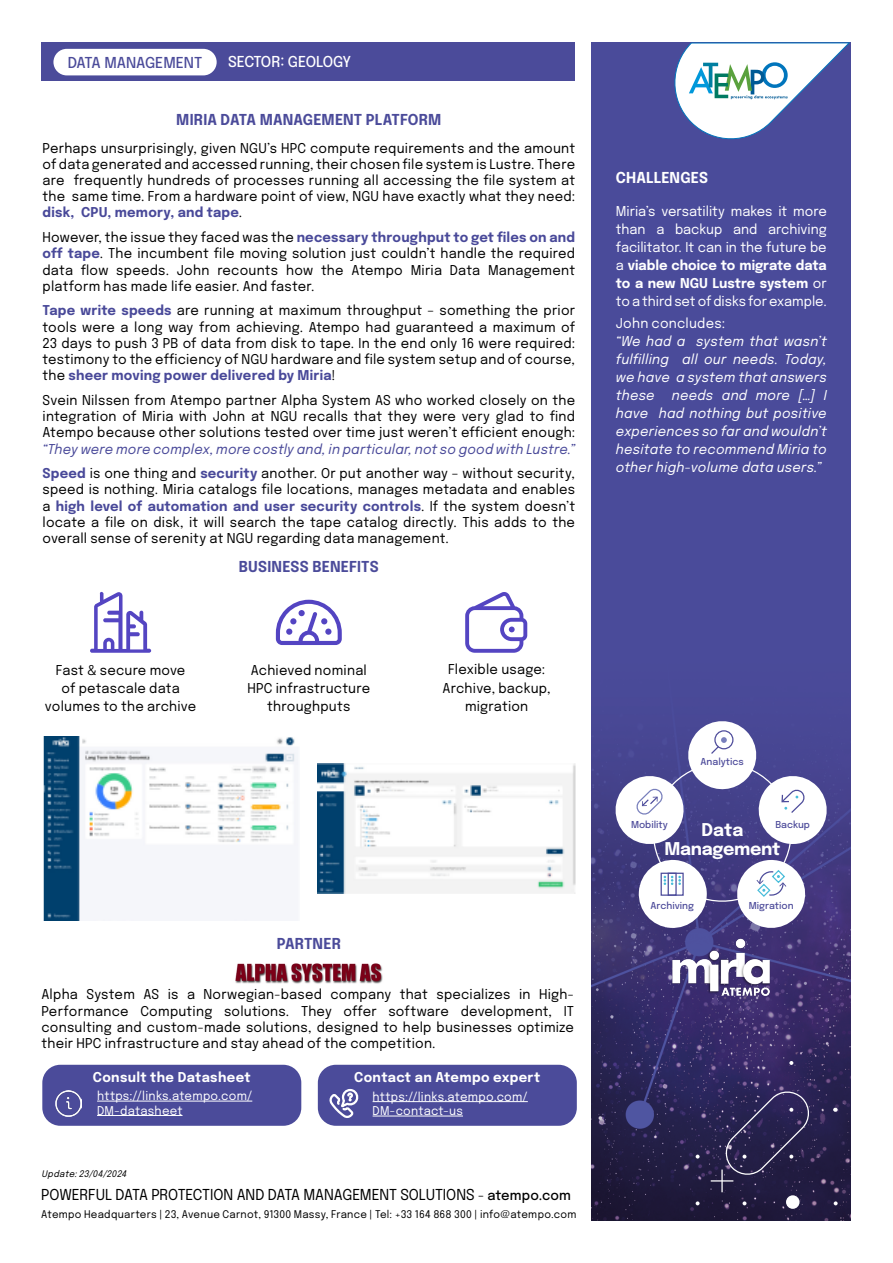
<style>
.page{position:relative;width:893px;height:1263px;background:#fff}
.page>*{position:absolute;margin:0;border:0;box-sizing:border-box;transform-origin:0 0}
.t1{font:700 17.55px/19.5px "Epilogue";letter-spacing:-.02em;color:#fff;text-align:center}
.t2{font:15px "Epilogue";letter-spacing:-.005em;color:#000}
.t3{font:700 15px "Epilogue";letter-spacing:.005em;color:#4b4b9a;scale:.96 1}
.t4{font:500 15px "Epilogue";letter-spacing:-.005em;color:#4b4b9a}
.t5{font:500 15px "Epilogue";letter-spacing:-.045em;color:#fff}
.t6{font:700 15px "Epilogue";letter-spacing:.005em;color:#fff;scale:.96 1}
.t7{font:13.5px/16.2px "Epilogue";letter-spacing:.015em;color:#000;text-align:justify}
.t8{font:italic 13.5px/18px "Epilogue";letter-spacing:.02em;color:#fff;text-align:justify}
.t9{font:13.5px/18px "Epilogue";color:#fff;text-align:justify}
.t10{font:italic 13.5px/24.8px "Epilogue";letter-spacing:.015em;color:#494999}
.t11{font:700 13.5px "Epilogue";letter-spacing:.025em;color:#fff}
.t12{font:13.5px "Epilogue";letter-spacing:.02em;color:#fff}
.t13{font:12px/14.4px "Epilogue";letter-spacing:.02em;color:#fff}
.t14{font:10.5px "Epilogue";letter-spacing:.025em;color:#000}
.t15{font:500 9.45px "Epilogue";color:#4d4b9a}
.t16{font:italic 9px "Epilogue";color:#000}
.s1{font-weight:700;color:#494999}
.s2{font-weight:700;font-style:normal}
.s3{font-style:normal;color:#000}
.s4{font-size:13.5px}
.s5{font-weight:500;font-size:13.5px}
.s6{font-weight:700}
</style>
<div class="page">
<div style="left:41px;top:43px;width:534px;height:38px;background:#4b4b9a"></div>
<img style="left:592px;top:43px;width:258px;height:1177px">
<svg style="left:615px;top:721px;width:212px;height:207px"></svg>
<svg style="left:696px;top:1154px;width:4px;height:4px"></svg>
<svg style="left:833px;top:1108px;width:5px;height:4px"></svg>
<svg style="left:696px;top:1201px;width:4px;height:4px"></svg>
<svg style="left:834px;top:1201px;width:4px;height:4px"></svg>
<svg style="left:789px;top:1061px;width:4px;height:4px"></svg>
<svg style="left:742px;top:1201px;width:4px;height:4px"></svg>
<hr style="left:721px;top:1169px;width:2px;height:23px;background:#fff">
<svg style="left:711px;top:1088px;width:101px;height:93px;background:#312b55"></svg>
<div style="left:786px;top:1195px;width:13px;height:14px;background:#fff;border-radius:50%"></div>
<svg style="left:669px;top:42px;width:181px;height:103px"></svg>
<img style="left:644px;top:911px;width:154px;height:112px">
<div style="left:53px;top:49px;width:164px;height:26px;background:#fff;border-radius:13px"></div>
<img style="left:43px;top:736px;width:255px;height:185px">
<img style="left:318px;top:764px;width:257px;height:130px">
<img style="left:235px;top:963px;width:148px;height:21px">
<svg style="left:276px;top:600px;width:66px;height:45px"></svg>
<svg style="left:90px;top:592px;width:61px;height:61px"></svg>
<svg style="left:465px;top:592px;width:62px;height:61px"></svg>
<div style="left:318px;top:1065px;width:259px;height:61px;background:#4b4b9a;border-radius:18px"></div>
<hr style="left:373px;top:1101px;width:155px;height:1px;background:#fff">
<hr style="left:373px;top:1116px;width:90px;height:1px;background:#fff">
<svg style="left:329px;top:1089px;width:30px;height:28px"></svg>
<div style="left:42px;top:1065px;width:259px;height:61px;background:#4b4b9a;border-radius:18px"></div>
<hr style="left:97px;top:1101px;width:155px;height:1px;background:#fff">
<hr style="left:97px;top:1115px;width:86px;height:1px;background:#fff">
<img style="left:56px;top:1090px;width:26px;height:26px">
<p class="t4" style="left:68px;top:52px;width:136px">DATA MANAGEMENT</p>
<p class="t5" style="left:228px;top:51px;width:125px">SECTOR: GEOLOGY</p>
<p class="t3" style="left:176px;top:109px;width:278px">MIRIA DATA MANAGEMENT PLATFORM</p>
<p class="t7" style="left:43px;top:139px;width:534px">Perhaps unsurprisingly, given NGU’s HPC compute requirements and the amount of data generated and accessed running, their chosen file system is Lustre. There are frequently hundreds of processes running all accessing the file system at the same time. From a hardware point of view, NGU have exactly what they need: <span class="s1">disk, CPU, memory, and tape</span>.</p>
<p class="t7" style="left:43px;top:228px;width:534px">However, the issue they faced was the <span class="s1">necessary throughput to get files on and off tape</span>. The incumbent file moving solution just couldn’t handle the required data flow speeds. John recounts how the Atempo Miria Data Management platform has made life easier. And faster.</p>
<p class="t7" style="left:43px;top:302px;width:534px"><span class="s1">Tape write speeds</span> are running at maximum throughput – something the prior tools were a long way from achieving. Atempo had guaranteed a maximum of 23 days to push 3 PB of data from disk to tape. In the end only 16 were required: testimony to the efficiency of NGU hardware and file system setup and of course, the <span class="s1">sheer moving power delivered by Miria</span>!</p>
<p class="t7" style="left:43px;top:391px;width:534px">Svein Nilssen from Atempo partner Alpha System AS who worked closely on the integration of Miria with John at NGU recalls that they were very glad to find Atempo because other solutions tested over time just weren’t efficient enough:</p>
<p class="t10" style="left:43px;top:436px;width:534px">“They were more complex, more costly and, in particular, not so good with Lustre.”<br><span class="s2">Speed</span> <span class="s3">is one thing and</span> <span class="s2">security</span> <span class="s3">another. Or put another way – without security,</span></p>
<p class="t7" style="left:43px;top:481px;width:534px">speed is nothing. Miria catalogs file locations, manages metadata and enables a <span class="s1">high level of automation and user security controls</span>. If the system doesn’t locate a file on disk, it will search the tape catalog directly. This adds to the overall sense of serenity at NGU regarding data management.</p>
<p class="t7" style="left:45px;top:660px;width:153px;line-height:18px;text-align:center">Fast &amp; secure move<br>of petascale data volumes to the archive</p>
<p class="t3" style="left:239px;top:556px;width:147px">BUSINESS BENEFITS</p>
<p class="t7" style="left:247px;top:660px;width:124px;line-height:18px;text-align:center">Achieved nominal<br>HPC infrastructure throughputs</p>
<p class="t7" style="left:443px;top:660px;width:110px;line-height:18px;text-align:center">Flexible usage:<br>Archive, backup, migration</p>
<p class="t3" style="left:277px;top:933px;width:68px">PARTNER</p>
<p class="t7" style="left:41px;top:986px;width:534px">Alpha System AS is a Norwegian-based company that specializes in High-Performance Computing solutions. They offer software development, IT consulting and custom-made solutions, designed to help businesses optimize their HPC infrastructure and stay ahead of the competition.</p>
<p class="t11" style="left:93px;top:1067px;width:159px">Consult the Datasheet</p>
<p class="t13" style="left:97px;top:1088px;width:157px">https://links.atempo.com/<br>DM-datasheet</p>
<p class="t16" style="left:42px;top:1168px;width:89px">Update:23/04/2024</p>
<p class="t11" style="left:354px;top:1068px;width:188px">Contact an Atempo expert</p>
<p class="t13" style="left:373px;top:1089px;width:157px">https://links.atempo.com/<br>DM-contact-us</p>
<p class="t2" style="left:41px;top:1184px;width:531px">POWERFUL DATA PROTECTION AND DATA MANAGEMENT SOLUTIONS <span class="s4">-</span> <span class="s5">atempo.com</span></p>
<p class="t14" style="left:41px;top:1206px;width:537px">Atempo Headquarters | 23, Avenue Carnot, 91300 Massy, France | Tel: +33 164 868 300 | info@atempo.com</p>
<p class="t6" style="left:616px;top:167px;width:98px">CHALLENGES</p>
<p class="t9" style="left:616px;top:202px;width:212px">Miria’s versatility makes it more than a backup and archiving facilitator. It can in the future be a <span class="s6">viable choice to migrate data to a new NGU Lustre system</span> or to a third set of disks for example.</p>
<p class="t12" style="left:616px;top:314px;width:111px">John concludes:</p>
<p class="t8" style="left:616px;top:332px;width:212px">“We had a system that wasn’t fulfilling all our needs. Today, we have a system that answers these</p>
<p class="t8" style="left:616px;top:386px;width:212px;text-indent:56px">needs and more […] I have had nothing but positive experiences so far and wouldn’t hesitate to recommend Miria to other high-volume data users.”</p>
<p class="t15" style="left:700px;top:755px;width:45px">Analytics</p>
<p class="t15" style="left:631px;top:818px;width:38px">Mobility</p>
<p class="t15" style="left:775px;top:817px;width:36px">Backup</p>
<p class="t1" style="left:664px;top:818px;width:117px">Data<br>Management</p>
<p class="t15" style="left:650px;top:899px;width:45px">Archiving</p>
<p class="t15" style="left:749px;top:899px;width:46px">Migration</p>
</div>
